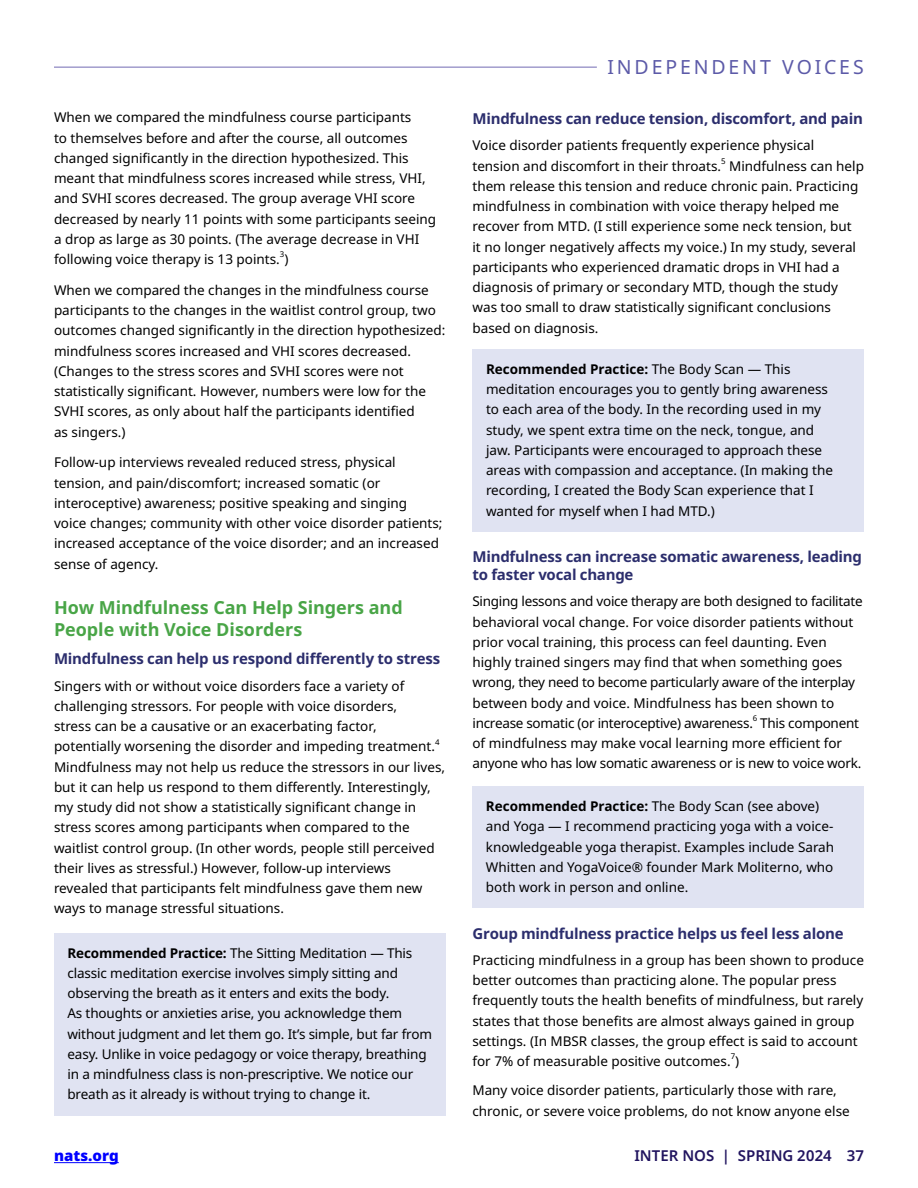
<style>
.page{position:relative;width:918px;height:1188px;background:#fff}
.page>*{position:absolute;margin:0;border:0;box-sizing:border-box;transform-origin:0 0}
.t1{font:19.5px "Noto Sans";letter-spacing:.15em;color:#5c5aa8}
.t2{font:700 18px/21.6px "Noto Sans";color:#49a547}
.t3{font:700 15px/18px "Noto Sans";letter-spacing:-.015em;color:#2c2e6d}
.t4{font:600 15px "Noto Sans";letter-spacing:.005em;color:#21145f}
.t5{font:900 15px "Noto Sans";letter-spacing:.005em;color:#00f}
.t6{font:13.5px/20.2px "Noto Sans";color:#000}
.t7{font:13.5px/20.2px "Noto Sans";letter-spacing:-.02em;color:#000}
.t8{font:7.8px "Noto Sans";color:#000}
.s1{font-weight:700}
</style>
<div class="page">
<hr style="left:54px;top:1162px;width:65px;height:1px;background:#00f">
<hr style="left:54px;top:66px;width:810px;height:2px;background:#a19ccd">
<div style="left:597px;top:62px;width:267px;height:15px;background:#fff"></div>
<div style="left:54px;top:933px;width:392px;height:182px;background:#e0e3f2"></div>
<div style="left:472px;top:349px;width:392px;height:182px;background:#e0e3f2"></div>
<div style="left:472px;top:786px;width:392px;height:122px;background:#e0e3f2"></div>
<p class="t6" style="left:54px;top:108px;width:384px">When we compared the mindfulness course participants<br>to themselves before and after the course, all outcomes changed significantly in the direction hypothesized. This meant that mindfulness scores increased while stress, VHI, and SVHI scores decreased. The group average VHI score decreased by nearly 11 points with some participants seeing a drop as large as 30 points. (The average decrease in VHI following voice therapy is 13 points. )</p>
<p class="t8" style="left:280px;top:249px;width:6px">3</p>
<p class="t6" style="left:54px;top:280px;width:393px">When we compared the changes in the mindfulness course participants to the changes in the waitlist control group, two outcomes changed significantly in the direction hypothesized: mindfulness scores increased and VHI scores decreased. (Changes to the stress scores and SVHI scores were not statistically significant. However, numbers were low for the SVHI scores, as only about half the participants identified<br>as singers.)</p>
<p class="t6" style="left:54px;top:453px;width:390px">Follow-up interviews revealed reduced stress, physical tension, and pain/discomfort; increased somatic (or interoceptive) awareness; positive speaking and singing voice changes; community with other voice disorder patients; increased acceptance of the voice disorder; and an increased sense of agency.</p>
<h2 class="t2" style="left:54px;top:597px;width:350px">How Mindfulness Can Help Singers and<br>People with Voice Disorders</h2>
<p class="t3" style="left:54px;top:650px;width:388px">Mindfulness can help us respond differently to stress</p>
<p class="t6" style="left:54px;top:676px;width:383px">Singers with or without voice disorders face a variety of challenging stressors. For people with voice disorders, stress can be a causative or an exacerbating factor, potentially worsening the disorder and impeding treatment.</p>
<p class="t8" style="left:435px;top:736px;width:6px">4</p>
<p class="t6" style="left:54px;top:757px;width:393px">Mindfulness may not help us reduce the stressors in our lives, but it can help us respond to them differently. Interestingly, my study did not show a statistically significant change in stress scores among participants when compared to the waitlist control group. (In other words, people still perceived their lives as stressful.) However, follow-up interviews revealed that participants felt mindfulness gave them new ways to manage stressful situations.</p>
<p class="t6" style="left:68px;top:943px;width:366px"><span class="s1">Recommended Practice:</span> The Sitting Meditation — This classic meditation exercise involves simply sitting and observing the breath as it enters and exits the body.<br>As thoughts or anxieties arise, you acknowledge them without judgment and let them go. It’s simple, but far from easy. Unlike in voice pedagogy or voice therapy, breathing in a mindfulness class is non-prescriptive. We notice our breath as it already is without trying to change it.</p>
<h1 class="t1" style="left:607px;top:53px;width:258px">INDEPENDENT VOICES</h1>
<p class="t3" style="left:472px;top:110px;width:392px">Mindfulness can reduce tension, discomfort, and pain</p>
<p class="t6" style="left:472px;top:136px;width:343px">Voice disorder patients frequently experience physical tension and discomfort in their throats.</p>
<p class="t8" style="left:721px;top:155px;width:6px">5</p>
<p class="t6" style="left:473px;top:156px;width:393px;text-indent:257px">Mindfulness can help them release this tension and reduce chronic pain. Practicing mindfulness in combination with voice therapy helped me recover from MTD. (I still experience some neck tension, but<br>it no longer negatively affects my voice.) In my study, several participants who experienced dramatic drops in VHI had a diagnosis of primary or secondary MTD, though the study was too small to draw statistically significant conclusions based on diagnosis.</p>
<p class="t6" style="left:486px;top:359px;width:348px"><span class="s1">Recommended Practice:</span> The Body Scan — This meditation encourages you to gently bring awareness to each area of the body. In the recording used in my study, we spent extra time on the neck, tongue, and jaw. Participants were encouraged to approach these areas with compassion and acceptance. (In making the recording, I created the Body Scan experience that I wanted for myself when I had MTD.)</p>
<p class="t3" style="left:472px;top:548px;width:391px">Mindfulness can increase somatic awareness, leading to faster vocal change</p>
<p class="t6" style="left:472px;top:592px;width:392px">Singing lessons and voice therapy are both designed to facilitate behavioral vocal change. For voice disorder patients without prior vocal training, this process can feel daunting. Even highly trained singers may find that when something goes wrong, they need to become particularly aware of the interplay between body and voice. Mindfulness has been shown to increase somatic (or interoceptive) awareness.</p>
<p class="t8" style="left:753px;top:713px;width:6px">6</p>
<p class="t7" style="left:472px;top:713px;width:390px;text-indent:288px">This component of mindfulness may make vocal learning more efficient for anyone who has low somatic awareness or is new to voice work.</p>
<p class="t6" style="left:486px;top:796px;width:350px"><span class="s1">Recommended Practice:</span> The Body Scan (see above) and Yoga — I recommend practicing yoga with a voice&shy;knowledgeable yoga therapist. Examples include Sarah Whitten and YogaVoice® founder Mark Moliterno, who both work in person and online.</p>
<p class="t3" style="left:472px;top:924px;width:373px">Group mindfulness practice helps us feel less alone</p>
<p class="t6" style="left:472px;top:950px;width:393px">Practicing mindfulness in a group has been shown to produce better outcomes than practicing alone. The popular press frequently touts the health benefits of mindfulness, but rarely states that those benefits are almost always gained in group settings. (In MBSR classes, the group effect is said to account for 7% of measurable positive outcomes. )</p>
<p class="t8" style="left:731px;top:1051px;width:6px">7</p>
<p class="t6" style="left:473px;top:1081px;width:379px">Many voice disorder patients, particularly those with rare, chronic, or severe voice problems, do not know anyone else</p>
<p class="t5" style="left:54px;top:1144px;width:66px">nats.org</p>
<p class="t4" style="left:634px;top:1145px;width:231px">INTER NOS | SPRING 2024 37</p>
</div>
